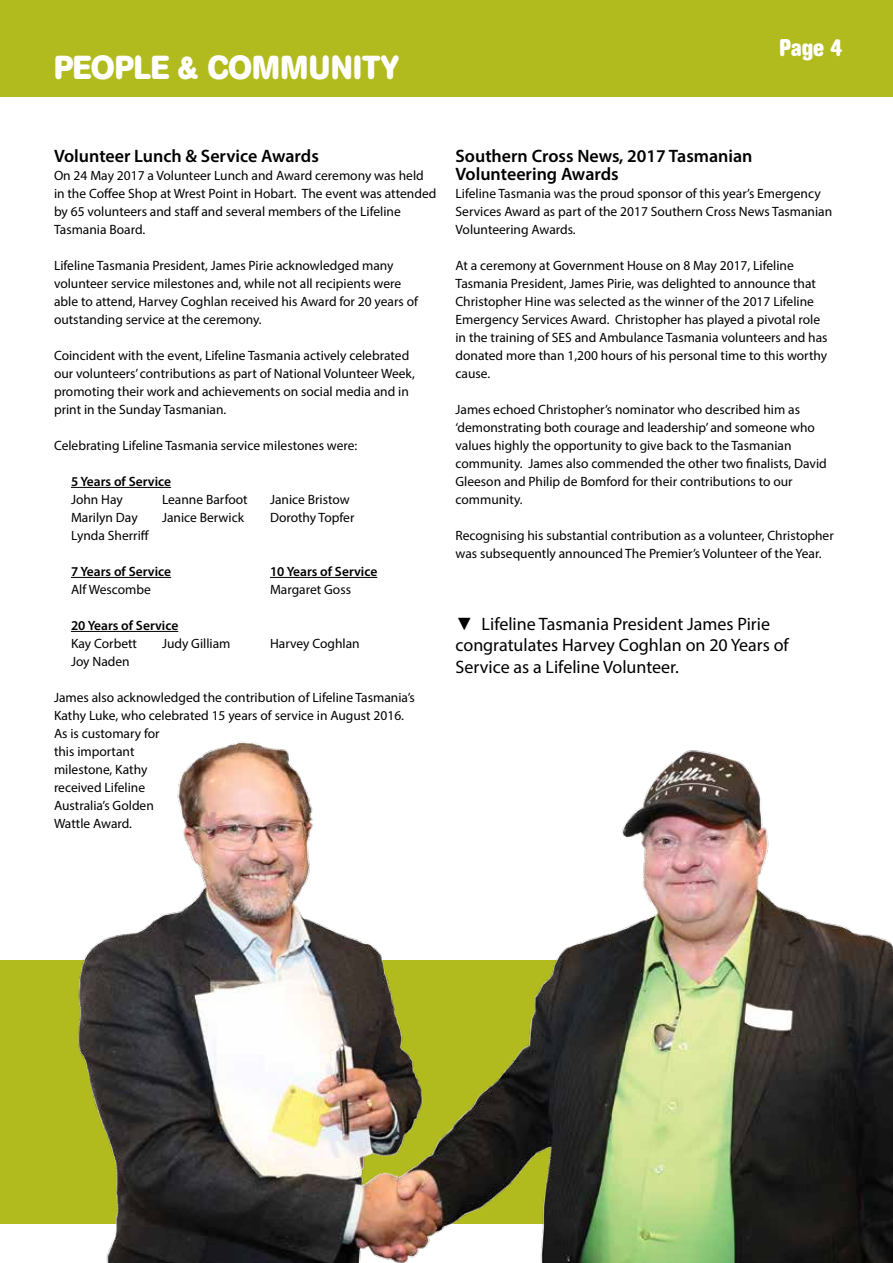
<style>
.page{position:relative;width:893px;height:1263px;background:#fff}
.page>*{position:absolute;margin:0;border:0;box-sizing:border-box;transform-origin:0 0}
.t1{font:700 33px "AG Book Rounded BQ";color:#fff;scale:.92 1}
.t2{font:700 condensed 24px "AG Book Rounded BQ";color:#fff}
.t3{font:18px/21.6px "Myriad Pro";color:#000}
.t4{font:600 18px/18px "Myriad Pro";color:#000}
.t5{font:13.5px/18px "Myriad Pro";color:#000}
.t6{font:600 13.5px "Myriad Pro";color:#000}
.s1{font-family:"Times New Roman";font-weight:700}
</style>
<div class="page">
<div style="left:0;top:0;width:893px;height:97px;background:#b2bb1e"></div>
<div style="left:0;top:960px;width:893px;height:264px;background:#b2bb1e"></div>
<hr style="left:71px;top:487px;width:100px;height:1px;background:#000">
<hr style="left:71px;top:577px;width:100px;height:1px;background:#000">
<hr style="left:270px;top:577px;width:107px;height:1px;background:#000">
<hr style="left:71px;top:631px;width:107px;height:1px;background:#000">
<img style="left:78px;top:741px;width:815px;height:522px">
<h1 class="t1" style="left:54px;top:48px;width:376px">PEOPLE &amp; COMMUNITY</h1>
<h2 class="t2" style="left:779px;top:34px;width:65px">Page 4</h2>
<h3 class="t4" style="left:54px;top:147px;width:266px">Volunteer Lunch &amp; Service Awards</h3>
<p class="t5" style="left:54px;top:166px;width:384px">On 24 May 2017 a Volunteer Lunch and Award ceremony was held in the Coffee Shop at Wrest Point in Hobart. The event was attended by 65 volunteers and staff and several members of the Lifeline Tasmania Board.</p>
<p class="t5" style="left:54px;top:256px;width:366px">Lifeline Tasmania President, James Pirie acknowledged many volunteer service milestones and, while not all recipients were able to attend, Harvey Coghlan received his Award for 20 years of outstanding service at the ceremony.</p>
<p class="t5" style="left:54px;top:346px;width:362px">Coincident with the event, Lifeline Tasmania actively celebrated our volunteers’ contributions as part of National Volunteer Week, promoting their work and achievements on social media and in print in the Sunday Tasmanian.</p>
<p class="t5" style="left:54px;top:436px;width:305px">Celebrating Lifeline Tasmania service milestones were:</p>
<p class="t6" style="left:71px;top:473px;width:102px">5 Years of Service</p>
<p class="t5" style="left:71px;top:490px;width:53px">John Hay</p>
<p class="t5" style="left:162px;top:490px;width:87px">Leanne Barfoot</p>
<p class="t5" style="left:270px;top:490px;width:81px">Janice Bristow</p>
<p class="t5" style="left:71px;top:508px;width:68px">Marilyn Day</p>
<p class="t5" style="left:162px;top:508px;width:84px">Janice Berwick</p>
<p class="t5" style="left:270px;top:508px;width:86px">Dorothy Topfer</p>
<p class="t5" style="left:71px;top:526px;width:80px">Lynda Sherriff</p>
<p class="t6" style="left:71px;top:563px;width:102px">7 Years of Service</p>
<p class="t6" style="left:270px;top:563px;width:109px">10 Years of Service</p>
<p class="t5" style="left:71px;top:580px;width:81px">Alf Wescombe</p>
<p class="t5" style="left:270px;top:580px;width:83px">Margaret Goss</p>
<p class="t6" style="left:71px;top:617px;width:109px">20 Years of Service</p>
<p class="t5" style="left:71px;top:634px;width:68px">Kay Corbett</p>
<p class="t5" style="left:162px;top:634px;width:70px">Judy Gilliam</p>
<p class="t5" style="left:270px;top:634px;width:91px">Harvey Coghlan</p>
<p class="t5" style="left:71px;top:652px;width:60px">Joy Naden</p>
<p class="t5" style="left:54px;top:688px;width:362px">James also acknowledged the contribution of Lifeline Tasmania’s<br>Kathy Luke, who celebrated 15 years of service in August 2016.<br>As is customary for<br>this important<br>milestone, Kathy<br>received Lifeline<br>Australia’s Golden<br>Wattle Award.</p>
<h3 class="t4" style="left:455px;top:147px;width:299px">Southern Cross News, 2017 Tasmanian<br>Volunteering Awards</h3>
<p class="t5" style="left:455px;top:184px;width:378px">Lifeline Tasmania was the proud sponsor of this year’s Emergency<br>Services Award as part of the 2017 Southern Cross News Tasmanian<br>Volunteering Awards.</p>
<p class="t5" style="left:455px;top:256px;width:374px">At a ceremony at Government House on 8 May 2017, Lifeline Tasmania President, James Pirie, was delighted to announce that Christopher Hine was selected as the winner of the 2017 Lifeline Emergency Services Award. Christopher has played a pivotal role in the training of SES and Ambulance Tasmania volunteers and has donated more than 1,200 hours of his personal time to this worthy cause.</p>
<p class="t5" style="left:455px;top:400px;width:373px">James echoed Christopher’s nominator who described him as ‘demonstrating both courage and leadership’ and someone who values highly the opportunity to give back to the Tasmanian community. James also commended the other two finalists, David Gleeson and Philip de Bomford for their contributions to our community.</p>
<p class="t5" style="left:455px;top:526px;width:380px">Recognising his substantial contribution as a volunteer, Christopher was subsequently announced The Premier’s Volunteer of the Year.</p>
<h3 class="t3" style="left:455px;top:613px;width:335px"><span class="s1">▼</span> Lifeline Tasmania President James Pirie congratulates Harvey Coghlan on 20 Years of<br>Service as a Lifeline Volunteer.</h3>
</div>
